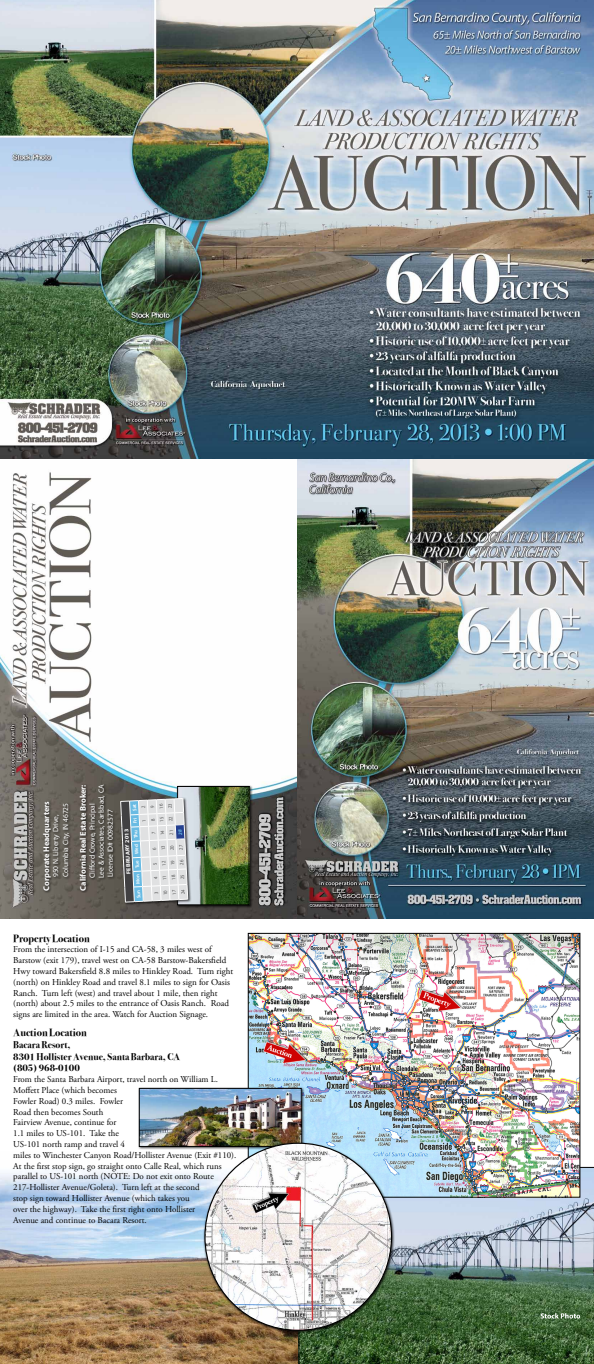
<style>
.page{position:relative;width:594px;height:1364px;background:#fff}
.page>*{position:absolute;margin:0;border:0;box-sizing:border-box;transform-origin:0 0}
.t1{font:10.5px "Bodoni Svty Two ITCTT Bold";color:#000}
.t2{font:9.75px/11.7px "Bodoni Svty Two ITCTT Bold";color:#000}
.t3{font:9px/10.8px "Adobe Garamond Pro";color:#000}
.t4{font:700 8.25px "Myriad Pro";color:#fff}
.t5{font:7.5px/9px "Myriad Pro";color:#fff}
.t6{font:700 5.62px "Myriad Pro";color:#fff;scale:1.1 1}
.t7{font:600 5.03px "Myriad Pro";color:#fff}
</style>
<div class="page">
<img style="left:0;top:1170px;width:299px;height:194px">
<svg style="left:299px;top:1167px;width:295px;height:197px;background:#708a78"></svg>
<img style="left:0;top:0;width:594px;height:918px">
<div style="left:42px;top:800px;width:31px;height:93px;background:#000;opacity:.75"></div>
<div style="left:176px;top:785px;width:77px;height:123px;background:#000;opacity:.75"></div>
<img style="left:179px;top:788px;width:68px;height:115px">
<div style="left:177px;top:786px;width:72px;height:119px;border:1px solid #000"></div>
<img style="left:250px;top:935px;width:328px;height:260px">
<div style="left:248px;top:933px;width:332px;height:264px;border:1px solid #000"></div>
<div style="left:138px;top:1086px;width:167px;height:64px;background:#000;opacity:.75"></div>
<img style="left:141px;top:1090px;width:158px;height:54px">
<div style="left:139px;top:1088px;width:162px;height:58px;border:1px solid #000"></div>
<div style="left:203px;top:1141px;width:192px;height:193px;background:#000;opacity:.75"></div>
<img style="left:205px;top:1143px;width:187px;height:187px">
<svg style="left:541px;top:1313px;width:39px;height:5px"></svg>
<div style="left:78px;top:783px;width:38px;height:110px;background:#000;opacity:.75"></div>
<div style="left:119px;top:797px;width:72px;height:108px;background:#000;opacity:.75"></div>
<svg style="left:120px;top:797px;width:68px;height:106px;background:#b7c0c6"></svg>
<p class="t4" style="left:41px;top:890px;width:91px;rotate:-90deg">Corporate Headquarters</p>
<p class="t5" style="left:51px;top:877px;width:76px;line-height:9.9px;rotate:-90deg">950 N. Liberty Drive,<br>Columbia City, IN 46725</p>
<p class="t4" style="left:78px;top:890px;width:108px;rotate:-90deg">California Real Estate Broker:</p>
<p class="t5" style="left:88px;top:878px;width:95px;rotate:-90deg">Clifford Crowe, Principal<br>Lee &amp; Associates, Carlsbad, CA<br>License ID# 00982577</p>
<p class="t6" style="left:125px;top:874px;width:43px;rotate:-93deg">FEBRUARY 2013</p>
<p class="t7" style="left:136px;top:898px;width:82px;rotate:-93deg">Sun Mon Tue Wed Thu Fri</p>
<p class="t1" style="left:13px;top:929px;width:78px">Property Location</p>
<p class="t3" style="left:13px;top:944px;width:222px">From the intersection of I-15 and CA-58, 3 miles west of Barstow (exit 179), travel west on CA-58 Barstow-Bakersfield Hwy toward Bakersfield 8.8 miles to Hinkley Road. Turn right (north) on Hinkley Road and travel 8.1 miles to sign for Oasis Ranch. Turn left (west) and travel about 1 mile, then right (north) about 2.5 miles to the entrance of Oasis Ranch. Road signs are limited in the area. Watch for Auction Signage.</p>
<p class="t1" style="left:13px;top:1024px;width:75px">Auction Location</p>
<p class="t2" style="left:13px;top:1038px;width:168px">Bacara Resort,<br>8301 Hollister Avenue, Santa Barbara, CA (805) 968-0100</p>
<p class="t3" style="left:13px;top:1074px;width:225px">From the Santa Barbara Airport, travel north on William L.<br>Moffett Place (which becomes<br>Fowler Road) 0.3 miles. Fowler<br>Road then becomes South<br>Fairview Avenue, continue for<br>1.1 miles to US-101. Take the<br>US-101 north ramp and travel 4<br>miles to Winchester Canyon Road/Hollister Avenue (Exit #110).<br>At the first stop sign, go straight onto Calle Real, which runs parallel to US-101 north (NOTE: Do not exit onto Route 217-Hollister Avenue/Goleta). Turn left at the second<br>stop sign toward Hollister Avenue (which takes you<br>over the highway). Take the first right onto Hollister<br>Avenue and continue to Bacara Resort.</p>
</div>
